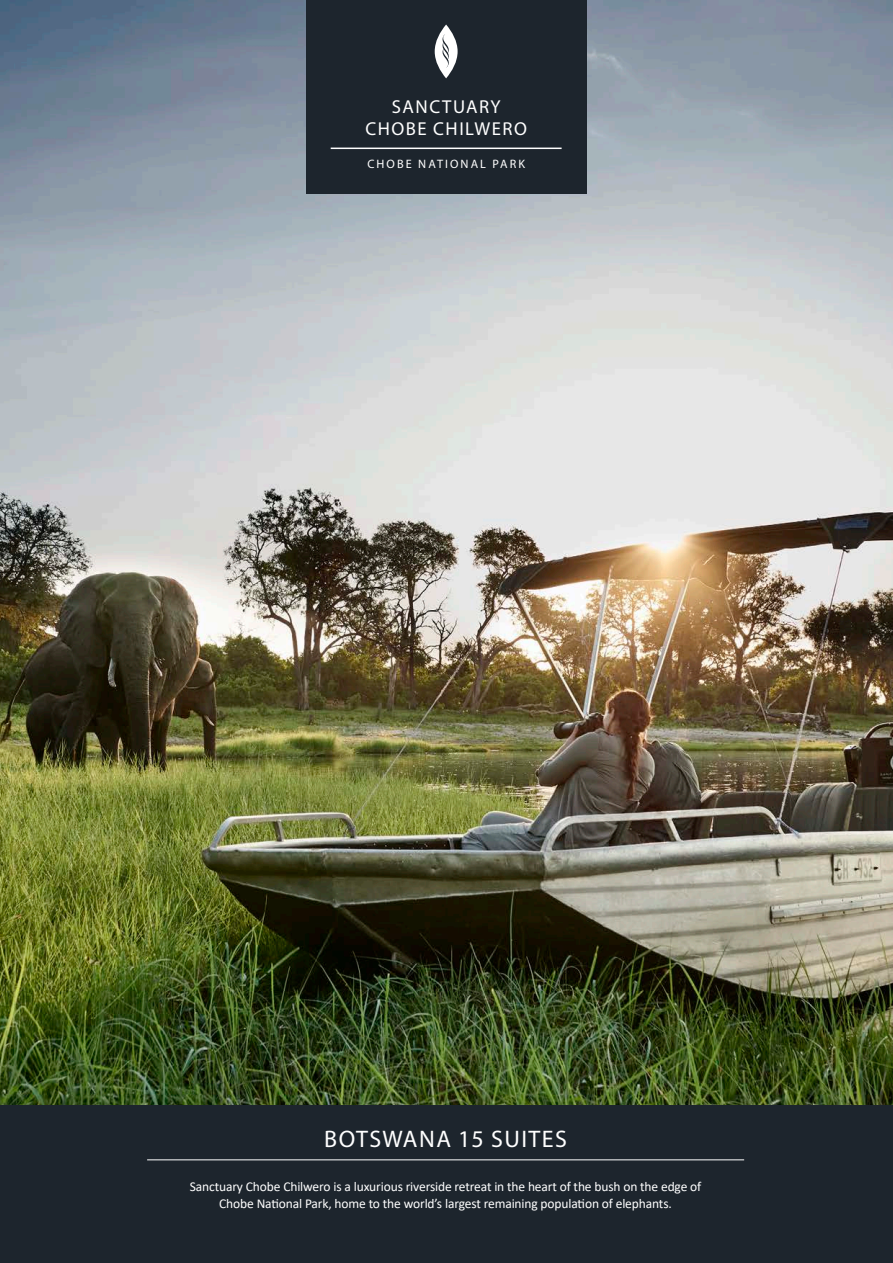
<style>
.page{position:relative;width:893px;height:1263px;background:#fff}
.page>*{position:absolute;margin:0;border:0;box-sizing:border-box;transform-origin:0 0}
.SR_Main_Title{font:24px "Myriad Pro";letter-spacing:.06em;color:#fff}
.SR_Main_Title-2{font:18.75px/21.8px "Myriad Pro";letter-spacing:.08em;color:#fff;text-align:center}
.Body_text{font:13.5px/16.5px "Calibri";letter-spacing:-.01em;color:#fff;text-align:center}
.SR_Main_Title-3{font:12.15px "Myriad Pro";letter-spacing:.17em;color:#fff}
</style>
<div class="page">
<img style="left:0;top:0;width:893px;height:1106px">
<div style="left:0;top:1106px;width:893px;height:157px;background:#1d252d"></div>
<hr style="left:147px;top:1159px;width:597px;height:1px;background:#fff">
<div style="left:306px;top:0;width:280px;height:193px;background:#1d252d"></div>
<hr style="left:331px;top:148px;width:231px;height:1px;background:#fff">
<svg style="left:435px;top:25px;width:23px;height:53px"></svg>
<p class="SR_Main_Title-2" style="left:365px;top:96px;width:163px">SANCTUARY<br>CHOBE CHILWERO</p>
<p class="SR_Main_Title-3" style="left:367px;top:157px;width:159px">CHOBE NATIONAL PARK</p>
<p class="SR_Main_Title" style="left:324px;top:1124px;width:244px">BOTSWANA 15 SUITES</p>
<p class="Body_text" style="left:190px;top:1178px;width:513px">Sanctuary Chobe Chilwero is a luxurious riverside retreat in the heart of the bush on the edge of<br>Chobe National Park, home to the world’s largest remaining population of elephants.</p>
</div>
